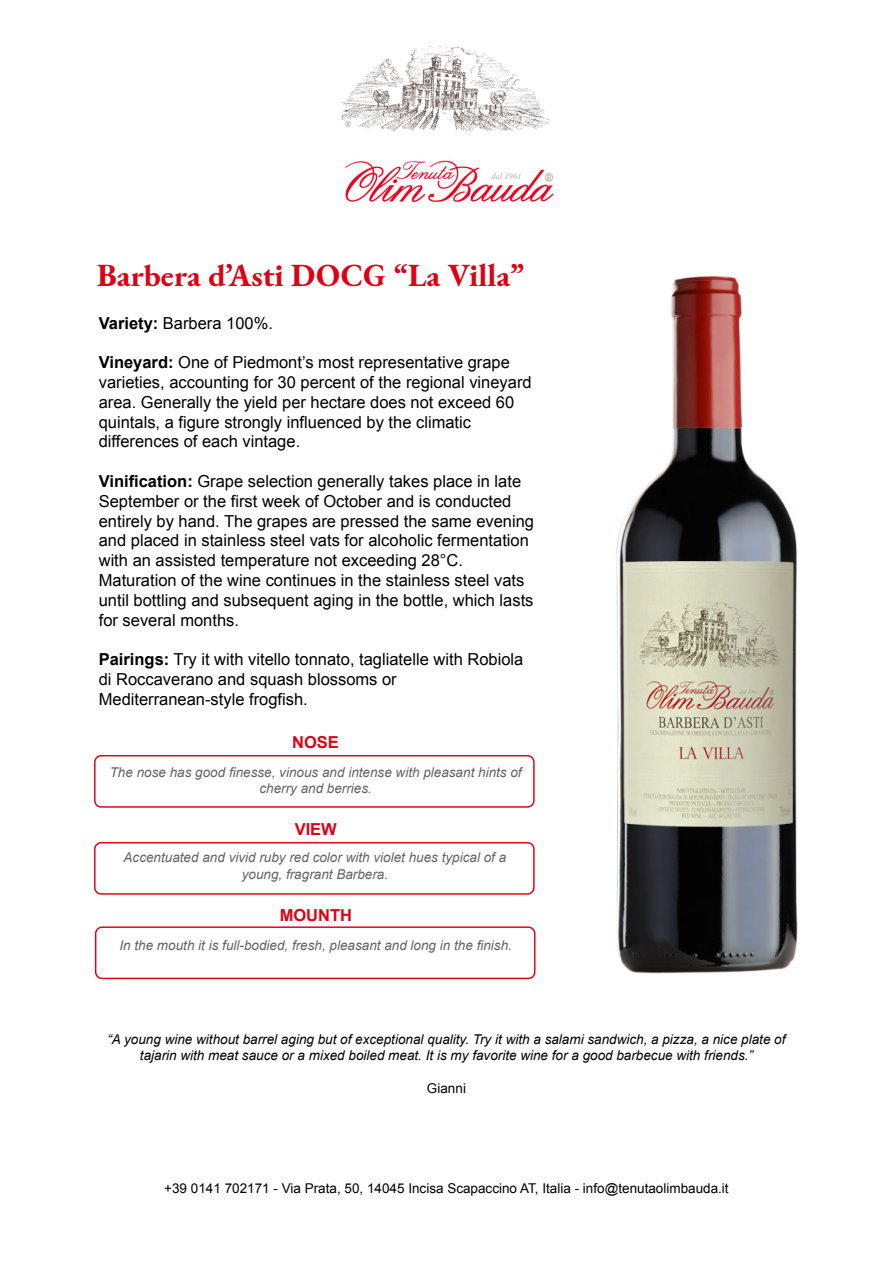
<style>
.page{position:relative;width:893px;height:1263px;background:#fff}
.page>*{position:absolute;margin:0;border:0;box-sizing:border-box;transform-origin:0 0}
.t1{font:31.5px "EB Garamond";color:#de0015}
.t2{font:16.5px/19.8px "Arial";color:#000}
.t3{font:700 16.5px "Arial";color:#de0015}
.t4{font:italic 13.5px/16.2px "Arial";color:#636363;text-align:center}
.t5{font:italic 13.5px/16.2px "Arial";color:#000;text-align:center}
.t6{font:13.5px "Arial";color:#000}
.s1{font-weight:700}
</style>
<div class="page">
<img style="left:341px;top:45px;width:213px;height:158px">
<img style="left:616px;top:275px;width:182px;height:699px">
<div style="left:94px;top:842px;width:441px;height:53px;border:1px solid #de0015;border-radius:6px"></div>
<div style="left:95px;top:926px;width:440px;height:53px;border:1px solid #de0015;border-radius:6px"></div>
<div style="left:94px;top:755px;width:441px;height:53px;border:1px solid #de0015;border-radius:6px"></div>
<h1 class="t1" style="left:97px;top:255px;width:428px">Barbera d’Asti DOCG “La Villa”</h1>
<p class="t2" style="left:99px;top:313px;width:176px"><span class="s1">Variety:</span> Barbera 100%.</p>
<p class="t2" style="left:99px;top:353px;width:434px"><span class="s1">Vineyard:</span> One of Piedmont’s most representative grape varieties, accounting for 30 percent of the regional vineyard area. Generally the yield per hectare does not exceed 60 quintals, a figure strongly influenced by the climatic differences of each vintage.</p>
<p class="t2" style="left:99px;top:471px;width:437px"><span class="s1">Vinification:</span> Grape selection generally takes place in late September or the first week of October and is conducted entirely by hand. The grapes are pressed the same evening and placed in stainless steel vats for alcoholic fermentation with an assisted temperature not exceeding 28°C.<br>Maturation of the wine continues in the stainless steel vats until bottling and subsequent aging in the bottle, which lasts for several months.</p>
<p class="t2" style="left:99px;top:650px;width:426px"><span class="s1">Pairings:</span> Try it with vitello tonnato, tagliatelle with Robiola di Roccaverano and squash blossoms or<br>Mediterranean-style frogfish.</p>
<p class="t3" style="left:292px;top:731px;width:48px">NOSE</p>
<p class="t4" style="left:110px;top:764px;width:414px">The nose has good finesse, vinous and intense with pleasant hints of cherry and berries.</p>
<p class="t3" style="left:295px;top:818px;width:44px">VIEW</p>
<p class="t4" style="left:124px;top:850px;width:384px">Accentuated and vivid ruby red color with violet hues typical of a young, fragrant Barbera.</p>
<p class="t3" style="left:280px;top:904px;width:74px">MOUNTH</p>
<p class="t4" style="left:119px;top:938px;width:394px">In the mouth it is full-bodied, fresh, pleasant and long in the finish.</p>
<p class="t5" style="left:107px;top:1031px;width:680px">“A young wine without barrel aging but of exceptional quality. Try it with a salami sandwich, a pizza, a nice plate of tajarin with meat sauce or a mixed boiled meat. It is my favorite wine for a good barbecue with friends.”</p>
<p class="t6" style="left:427px;top:1079px;width:41px">Gianni</p>
<p class="t6" style="left:164px;top:1180px;width:566px">+39 0141 702171 - Via Prata, 50, 14045 Incisa Scapaccino AT, Italia - info@tenutaolimbauda.it</p>
</div>
